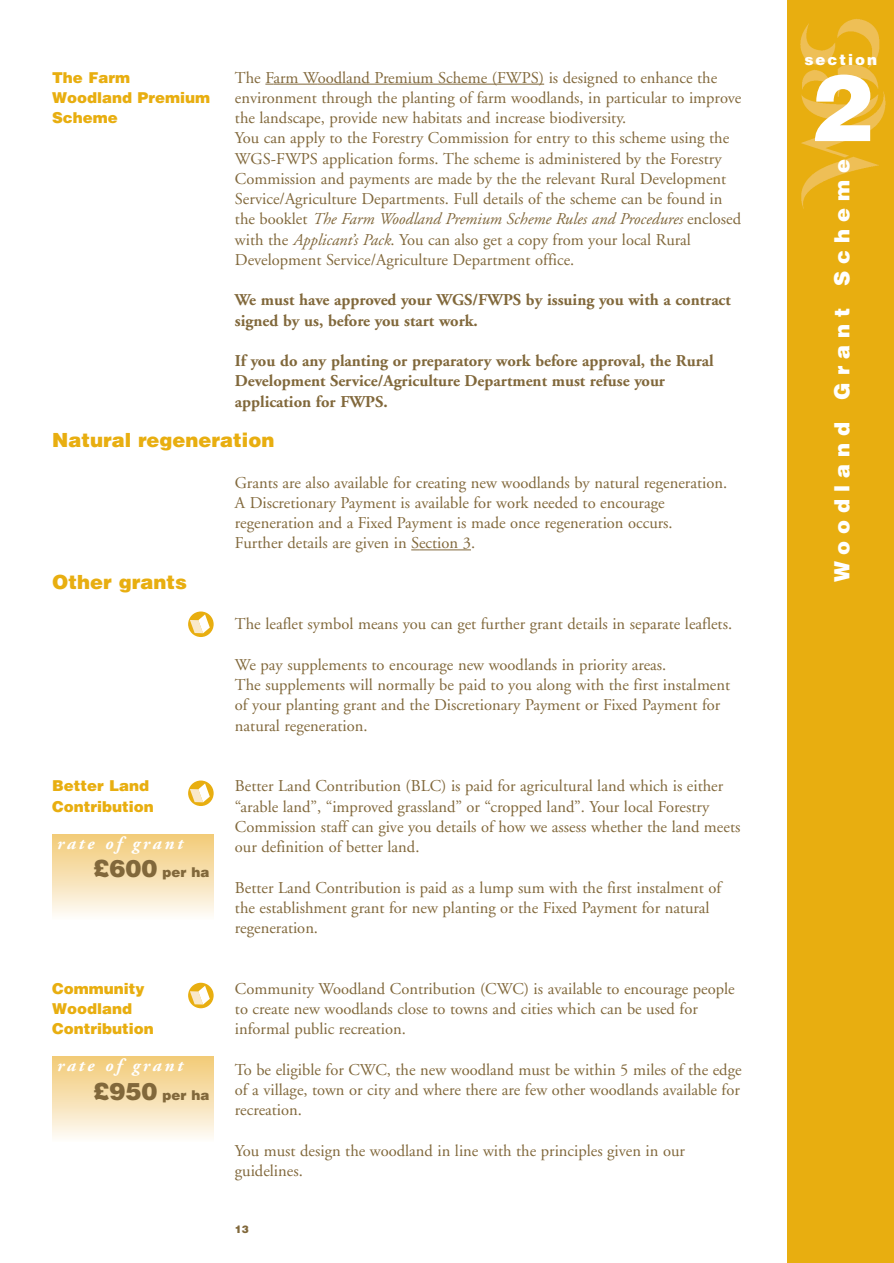
<style>
.page{position:relative;width:894px;height:1263px;background:#fff}
.page>*{position:absolute;margin:0;border:0;box-sizing:border-box;transform-origin:0 0}
.t1{font:900 93px "Helvetica";color:#fff}
.t2{font:900 21px "Helvetica";letter-spacing:.335em;color:#fff}
.t3{font:900 19.5px "Helvetica";color:#e8ae10}
.t4{font:italic 700 18px "Adobe Garamond";letter-spacing:.155em;color:#fff}
.t5{font:16.5px/20.2px "Adobe Garamond";color:#81683b}
.t6{font:700 16.5px/20.2px "Adobe Garamond";color:#81683b}
.t7{font:900 15px/20.2px "Helvetica";color:#e8ae10}
.t8{font:900 15px "Helvetica";letter-spacing:.135em;color:#fff}
.t9{font:900 13.5px "Helvetica";color:#81683b}
.t10{font:900 10.5px "Helvetica";color:#81683b}
.s1{font-style:italic}
.s2{font-size:24px}
</style>
<div class="page">
<hr style="left:273px;top:84px;width:45px;height:1px;background:#81683b">
<hr style="left:318px;top:84px;width:65px;height:1px;background:#81683b">
<hr style="left:388px;top:84px;width:156px;height:1px;background:#81683b">
<hr style="left:419px;top:549px;width:52px;height:1px;background:#81683b">
<div style="left:788px;top:0;width:106px;height:1263px;background:#e8ae10"></div>
<img style="left:800px;top:19px;width:86px;height:190px">
<div style="left:52px;top:1057px;width:162px;height:85px;background:linear-gradient(to bottom,#f2ca76,#fefbf8)"></div>
<div style="left:52px;top:834px;width:162px;height:85px;background:linear-gradient(to bottom,#f2ca75,#fefbf7)"></div>
<div style="left:188px;top:983px;width:26px;height:25px;background:#e8ae10;border-radius:50%"></div>
<svg style="left:190px;top:986px;width:20px;height:19px"></svg>
<svg style="left:188px;top:781px;width:26px;height:25px"></svg>
<svg style="left:190px;top:784px;width:20px;height:18px"></svg>
<svg style="left:188px;top:612px;width:26px;height:25px"></svg>
<svg style="left:190px;top:614px;width:20px;height:19px"></svg>
<p class="t7" style="left:52px;top:68px;width:159px">The Farm<br>Woodland Premium<br>Scheme</p>
<p class="t5" style="left:235px;top:69px;width:508px">The Farm Woodland Premium Scheme (FWPS) is designed to enhance the environment through the planting of farm woodlands, in particular to improve the landscape, provide new habitats and increase biodiversity.<br>You can apply to the Forestry Commission for entry to this scheme using the WGS-FWPS application forms. The scheme is administered by the Forestry Commission and payments are made by the the relevant Rural Development Service/Agriculture Departments. Full details of the scheme can be found in the booklet <span class="s1">The Farm Woodland Premium Scheme Rules and Procedures</span> enclosed with the <span class="s1">Applicant’s Pack</span>. You can also get a copy from your local Rural Development Service/Agriculture Department office.</p>
<p class="t6" style="left:235px;top:291px;width:497px">We must have approved your WGS/FWPS by issuing you with a contract signed by us, before you start work.</p>
<p class="t6" style="left:235px;top:352px;width:480px">If you do any planting or preparatory work before approval, the Rural<br>Development Service/Agriculture Department must refuse your application for FWPS.</p>
<p class="t3" style="left:52px;top:433px;width:224px">Natural regeneration</p>
<p class="t3" style="left:52px;top:575px;width:136px">Other grants</p>
<p class="t7" style="left:52px;top:777px;width:103px">Better Land<br>Contribution</p>
<p class="t4" style="left:56px;top:836px;width:127px">rate of grant</p>
<p class="t9" style="left:94px;top:867px;width:117px"><span class="s2">£600</span> per ha</p>
<p class="t7" style="left:52px;top:980px;width:103px">Community<br>Woodland<br>Contribution</p>
<p class="t4" style="left:56px;top:1058px;width:127px">rate of grant</p>
<p class="t9" style="left:94px;top:1090px;width:117px"><span class="s2">£950</span> per ha</p>
<p class="t5" style="left:235px;top:474px;width:494px">Grants are also available for creating new woodlands by natural regeneration.<br>A Discretionary Payment is available for work needed to encourage regeneration and a Fixed Payment is made once regeneration occurs.<br>Further details are given in Section 3.</p>
<p class="t5" style="left:235px;top:615px;width:499px">The leaflet symbol means you can get further grant details in separate leaflets.</p>
<p class="t5" style="left:235px;top:656px;width:497px">We pay supplements to encourage new woodlands in priority areas.<br>The supplements will normally be paid to you along with the first instalment of your planting grant and the Discretionary Payment or Fixed Payment for natural regeneration.</p>
<p class="t5" style="left:235px;top:777px;width:507px">Better Land Contribution (BLC) is paid for agricultural land which is either “arable land”, “improved grassland” or “cropped land”. Your local Forestry Commission staff can give you details of how we assess whether the land meets our definition of better land.</p>
<p class="t5" style="left:235px;top:879px;width:488px">Better Land Contribution is paid as a lump sum with the first instalment of the establishment grant for new planting or the Fixed Payment for natural regeneration.</p>
<p class="t5" style="left:235px;top:980px;width:501px">Community Woodland Contribution (CWC) is available to encourage people to create new woodlands close to towns and cities which can be used for informal public recreation.</p>
<p class="t5" style="left:235px;top:1061px;width:508px;text-align:justify">To be eligible for CWC, the new woodland must be within 5 miles of the edge of a village, town or city and where there are few other woodlands available for recreation.</p>
<p class="t5" style="left:235px;top:1142px;width:452px">You must design the woodland in line with the principles given in our guidelines.</p>
<p class="t10" style="left:235px;top:1226px;width:16px">13</p>
<p class="t8" style="left:804px;top:55px;width:74px">section</p>
<h1 class="t1" style="left:810px;top:74px;width:64px">2</h1>
<p class="t2" style="left:834px;top:582px;width:425px;rotate:-90deg">Woodland Grant Scheme</p>
</div>
